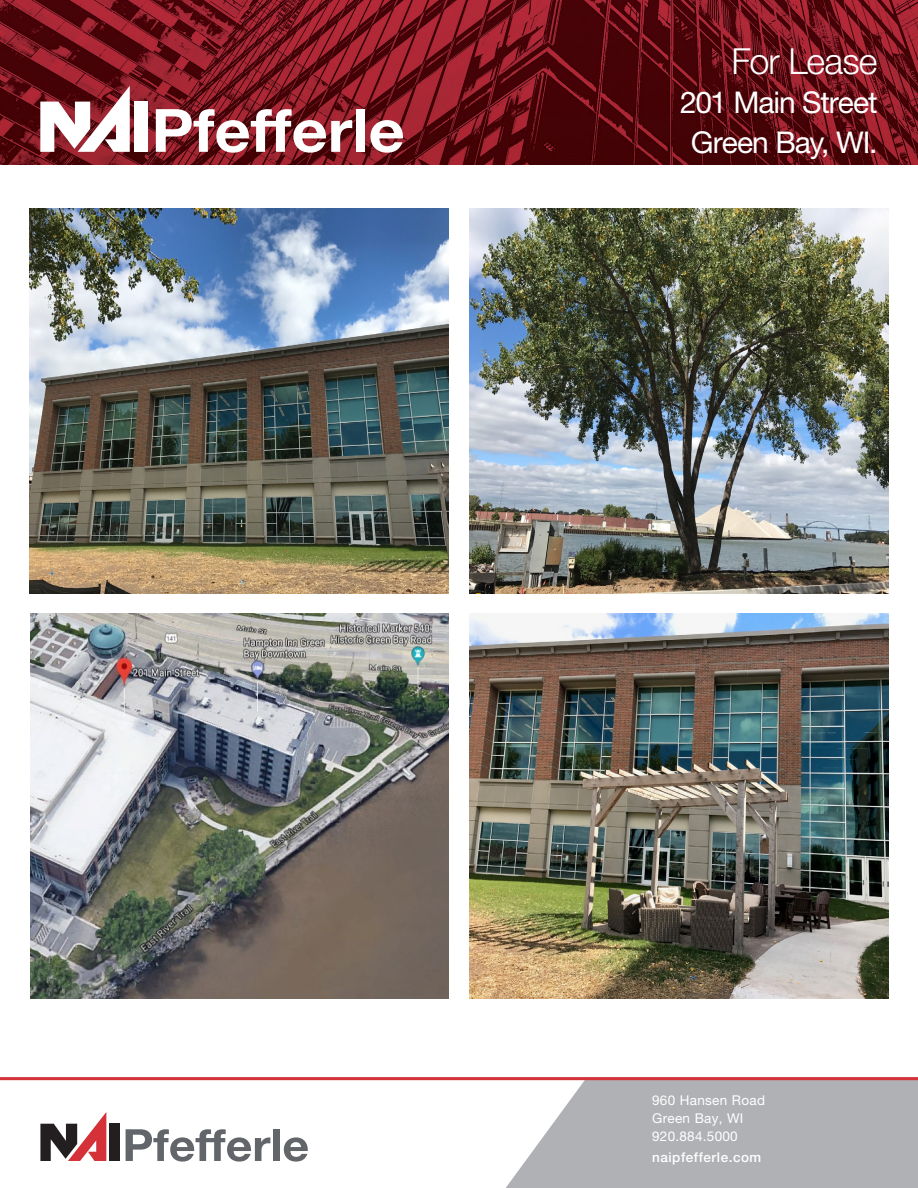
<style>
.page{position:relative;width:918px;height:1188px;background:#fff}
.page>*{position:absolute;margin:0;border:0;box-sizing:border-box;transform-origin:0 0}
.t1{font:300 36px "Helvetica Neue LT Std";letter-spacing:-.025em;color:#fff}
.t2{font:30px "Helvetica Neue LT Std";letter-spacing:-.035em;color:#fff}
.t3{font:13.5px "Helvetica Neue LT Std";letter-spacing:.02em;color:#fff}
.t4{font:500 13.5px "Helvetica Neue LT Std";letter-spacing:.04em;color:#fff}
</style>
<div class="page">
<div style="left:0;top:1078px;width:918px;height:110px;background:#b0b1b5"></div>
<svg style="left:0;top:1080px;width:586px;height:108px;background:#f8f7f8"></svg>
<hr style="left:0;top:1077px;width:918px;height:3px;background:#d43238">
<div style="left:110px;top:1124px;width:10px;height:37px;background:#231f20"></div>
<svg style="left:40px;top:1112px;width:66px;height:49px;background:#b18889"></svg>
<svg style="left:126px;top:1129px;width:144px;height:33px;background:#b8b9bb"></svg>
<div style="left:273px;top:1129px;width:7px;height:32px;background:#62656a"></div>
<svg style="left:284px;top:1137px;width:24px;height:25px"></svg>
<img style="left:0;top:0;width:918px;height:165px">
<div style="left:134px;top:102px;width:14px;height:50px;background:#fff"></div>
<svg style="left:40px;top:86px;width:90px;height:66px"></svg>
<svg style="left:156px;top:109px;width:196px;height:44px"></svg>
<div style="left:356px;top:109px;width:9px;height:43px;background:#fff"></div>
<svg style="left:370px;top:120px;width:33px;height:33px"></svg>
<img style="left:30px;top:208px;width:418px;height:386px">
<img style="left:30px;top:613px;width:418px;height:386px">
<img style="left:470px;top:208px;width:418px;height:386px">
<img style="left:470px;top:613px;width:418px;height:386px">
<p class="t1" style="left:731px;top:39px;width:148px">For Lease</p>
<p class="t2" style="left:680px;top:85px;width:199px">201 Main Street</p>
<p class="t2" style="left:691px;top:124px;width:188px">Green Bay, WI.</p>
<p class="t3" style="left:652px;top:1092px;width:114px">960 Hansen Road</p>
<p class="t3" style="left:652px;top:1110px;width:93px">Green Bay, WI</p>
<p class="t3" style="left:652px;top:1128px;width:87px">920.884.5000</p>
<p class="t4" style="left:652px;top:1149px;width:111px">naipfefferle.com</p>
</div>
